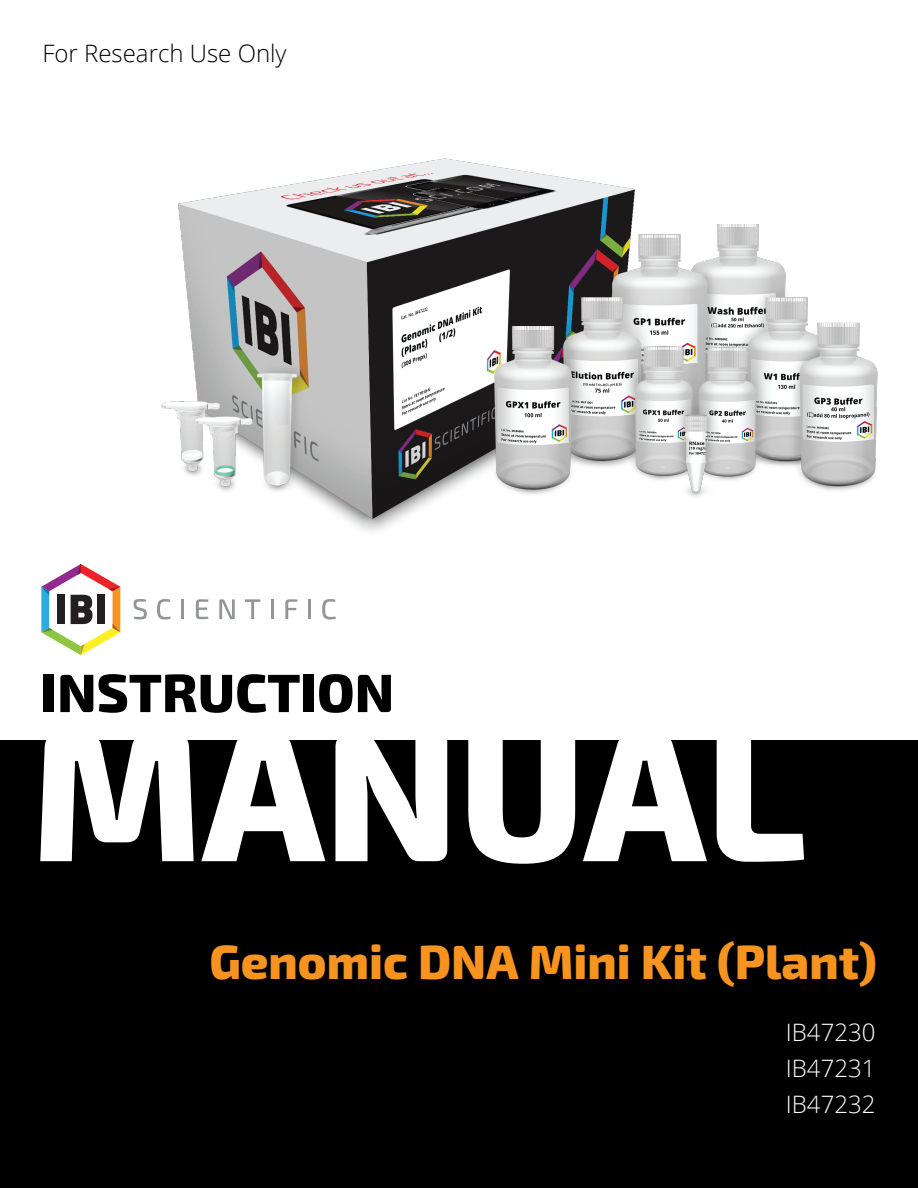
<style>
.page{position:relative;width:918px;height:1188px;background:#fff}
.page>*{position:absolute;margin:0;border:0;box-sizing:border-box;transform-origin:0 0}
.t1{font:800 183px "Exo 2.0";color:#fff}
.t2{font:800 54px "Exo 2.0";color:#000}
.t3{font:800 48px "Exo 2.0";color:#f79420}
.t4{font:300 24px/36px "Open Sans";color:#fff;text-align:justify}
.t5{font:300 24px "Open Sans";color:#000}
</style>
<div class="page">
<img style="left:161px;top:158px;width:717px;height:374px">
<div style="left:0;top:741px;width:918px;height:447px;background:#000"></div>
<svg style="left:134px;top:599px;width:13px;height:20px"></svg>
<svg style="left:157px;top:599px;width:14px;height:20px"></svg>
<hr style="left:181px;top:599px;width:3px;height:20px;background:#939598">
<svg style="left:196px;top:599px;width:12px;height:20px"></svg>
<svg style="left:219px;top:599px;width:16px;height:20px"></svg>
<svg style="left:245px;top:599px;width:15px;height:20px"></svg>
<hr style="left:271px;top:599px;width:2px;height:20px;background:#939598">
<svg style="left:285px;top:599px;width:13px;height:20px"></svg>
<hr style="left:308px;top:599px;width:3px;height:20px;background:#939598">
<svg style="left:322px;top:599px;width:14px;height:20px"></svg>
<svg style="left:42px;top:564px;width:78px;height:91px"></svg>
<p class="t5" style="left:43px;top:37px;width:246px">For Research Use Only</p>
<p class="t2" style="left:40px;top:660px;width:355px">INSTRUCTION</p>
<h1 class="t1" style="left:32px;top:686px;width:776px">MANUAL</h1>
<p class="t3" style="left:209px;top:933px;width:669px">Genomic DNA Mini Kit (Plant)</p>
<p class="t4" style="left:786px;top:1013px;width:91px">IB47230<br>IB47231<br>IB47232</p>
</div>
